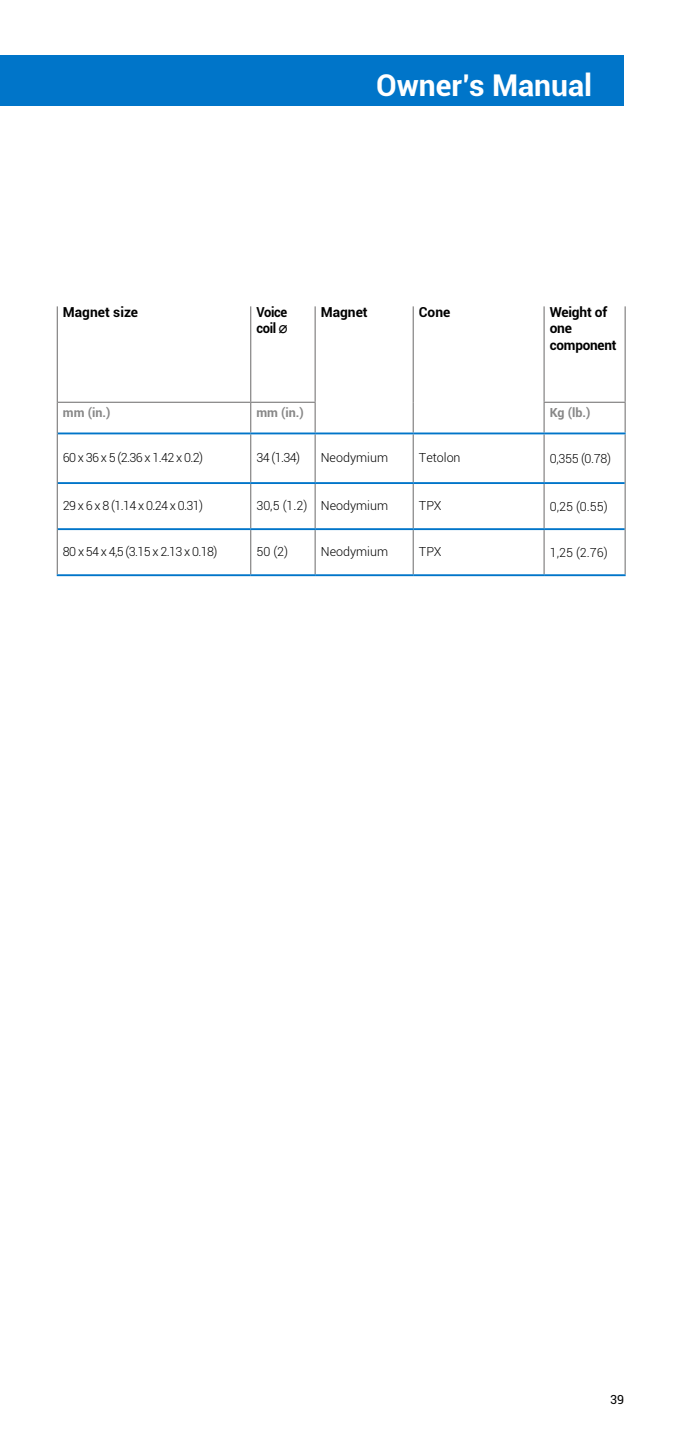
<style>
.page{position:relative;width:681px;height:1446px;background:#fff}
.page>*{position:absolute;margin:0;border:0;box-sizing:border-box;transform-origin:0 0}
.t1{font:700 30px "Roboto";color:#fff}
.t2{font:700 13.75px/16.5px "Roboto";letter-spacing:-.015em;color:#000}
.t3{font:700 13.75px/16.5px "Roboto";letter-spacing:-.015em;color:#000;scale:.94 1}
.t4{font:300 12.5px "Roboto";color:#000}
.t5{font:700 12.5px "Roboto";color:#878787}
.t6{font:12.5px "Roboto";color:#000}
.s1{font-family:"Hira Kaku Pro W6";font-weight:400;font-size:10px}
</style>
<div class="page">
<div style="left:0;top:56px;width:623px;height:50px;background:#0075c9"></div>
<hr style="left:57px;top:433px;width:1px;height:50px;background:#706f6f">
<hr style="left:57px;top:483px;width:1px;height:46px;background:#706f6f">
<hr style="left:57px;top:529px;width:1px;height:45px;background:#706f6f">
<hr style="left:250px;top:434px;width:1px;height:48px;background:#706f6f">
<hr style="left:314px;top:434px;width:1px;height:48px;background:#706f6f">
<hr style="left:412px;top:434px;width:1px;height:48px;background:#706f6f">
<hr style="left:543px;top:434px;width:1px;height:48px;background:#706f6f">
<hr style="left:624px;top:434px;width:1px;height:49px;background:#706f6f">
<hr style="left:250px;top:484px;width:1px;height:44px;background:#706f6f">
<hr style="left:314px;top:484px;width:1px;height:44px;background:#706f6f">
<hr style="left:412px;top:484px;width:1px;height:44px;background:#706f6f">
<hr style="left:543px;top:484px;width:1px;height:44px;background:#706f6f">
<hr style="left:624px;top:483px;width:1px;height:46px;background:#706f6f">
<hr style="left:250px;top:530px;width:1px;height:44px;background:#706f6f">
<hr style="left:314px;top:530px;width:1px;height:44px;background:#706f6f">
<hr style="left:412px;top:530px;width:1px;height:44px;background:#706f6f">
<hr style="left:543px;top:530px;width:1px;height:44px;background:#706f6f">
<hr style="left:624px;top:529px;width:1px;height:45px;background:#706f6f">
<hr style="left:57px;top:306px;width:1px;height:96px;background:#706f6f">
<hr style="left:250px;top:306px;width:1px;height:96px;background:#706f6f">
<hr style="left:314px;top:306px;width:1px;height:96px;background:#706f6f">
<hr style="left:412px;top:306px;width:1px;height:96px;background:#706f6f">
<hr style="left:412px;top:402px;width:1px;height:30px;background:#706f6f">
<hr style="left:543px;top:306px;width:1px;height:96px;background:#706f6f">
<hr style="left:624px;top:306px;width:1px;height:96px;background:#706f6f">
<hr style="left:58px;top:402px;width:193px;height:1px;background:#706f6f">
<hr style="left:251px;top:402px;width:64px;height:1px;background:#706f6f">
<svg style="left:250px;top:403px;width:1px;height:29px"></svg>
<svg style="left:314px;top:403px;width:1px;height:29px"></svg>
<hr style="left:57px;top:402px;width:1px;height:31px;background:#706f6f">
<hr style="left:543px;top:402px;width:82px;height:1px;background:#706f6f">
<svg style="left:543px;top:403px;width:1px;height:29px"></svg>
<svg style="left:624px;top:403px;width:1px;height:29px"></svg>
<hr style="left:58px;top:432px;width:193px;height:2px;background:#0075c9">
<hr style="left:58px;top:482px;width:193px;height:2px;background:#0075c9">
<hr style="left:58px;top:528px;width:193px;height:2px;background:#0075c9">
<hr style="left:57px;top:574px;width:194px;height:2px;background:#0075c9">
<hr style="left:251px;top:432px;width:64px;height:2px;background:#0075c9">
<hr style="left:315px;top:432px;width:98px;height:2px;background:#0075c9">
<hr style="left:413px;top:432px;width:131px;height:2px;background:#0075c9">
<hr style="left:251px;top:482px;width:64px;height:2px;background:#0075c9">
<hr style="left:315px;top:482px;width:98px;height:2px;background:#0075c9">
<hr style="left:413px;top:482px;width:131px;height:2px;background:#0075c9">
<hr style="left:251px;top:528px;width:64px;height:2px;background:#0075c9">
<hr style="left:315px;top:528px;width:98px;height:2px;background:#0075c9">
<hr style="left:413px;top:528px;width:131px;height:2px;background:#0075c9">
<hr style="left:251px;top:574px;width:64px;height:2px;background:#0075c9">
<hr style="left:315px;top:574px;width:98px;height:2px;background:#0075c9">
<hr style="left:413px;top:574px;width:131px;height:2px;background:#0075c9">
<hr style="left:544px;top:432px;width:81px;height:2px;background:#0075c9">
<hr style="left:544px;top:482px;width:80px;height:2px;background:#0075c9">
<hr style="left:544px;top:528px;width:80px;height:2px;background:#0075c9">
<hr style="left:544px;top:574px;width:81px;height:2px;background:#0075c9">
<h1 class="t1" style="left:376px;top:64px;width:218px">Owner’s Manual</h1>
<p class="t2" style="left:63px;top:303px;width:77px">Magnet size</p>
<p class="t3" style="left:256px;top:303px;width:35px">Voice coil <span class="s1">∅</span></p>
<p class="t2" style="left:320px;top:303px;width:48px">Magnet</p>
<p class="t2" style="left:418px;top:303px;width:33px">Cone</p>
<p class="t2" style="left:549px;top:303px;width:68px">Weight of one component</p>
<p class="t5" style="left:63px;top:404px;width:49px">mm (in.)</p>
<p class="t5" style="left:256px;top:404px;width:49px">mm (in.)</p>
<p class="t5" style="left:549px;top:404px;width:42px">Kg (lb.)</p>
<p class="t4" style="left:63px;top:449px;width:141px">60 x 36 x 5 (2.36 x 1.42 x 0.2)</p>
<p class="t4" style="left:256px;top:449px;width:45px">34 (1.34)</p>
<p class="t4" style="left:321px;top:449px;width:69px">Neodymium</p>
<p class="t4" style="left:418px;top:449px;width:43px">Tetolon</p>
<p class="t4" style="left:549px;top:450px;width:63px">0,355 (0.78)</p>
<p class="t4" style="left:63px;top:497px;width:141px">29 x 6 x 8 (1.14 x 0.24 x 0.31)</p>
<p class="t4" style="left:256px;top:497px;width:133px">30,5 (1.2) Neodymium</p>
<p class="t4" style="left:418px;top:497px;width:24px">TPX</p>
<p class="t4" style="left:549px;top:498px;width:59px">0,25 (0.55)</p>
<p class="t4" style="left:63px;top:543px;width:156px">80 x 54 x 4,5 (3.15 x 2.13 x 0.18)</p>
<p class="t4" style="left:256px;top:543px;width:33px">50 (2)</p>
<p class="t4" style="left:321px;top:543px;width:69px">Neodymium</p>
<p class="t4" style="left:419px;top:543px;width:24px">TPX</p>
<p class="t4" style="left:549px;top:544px;width:59px">1,25 (2.76)</p>
<p class="t6" style="left:610px;top:1390px;width:16px">39</p>
</div>
